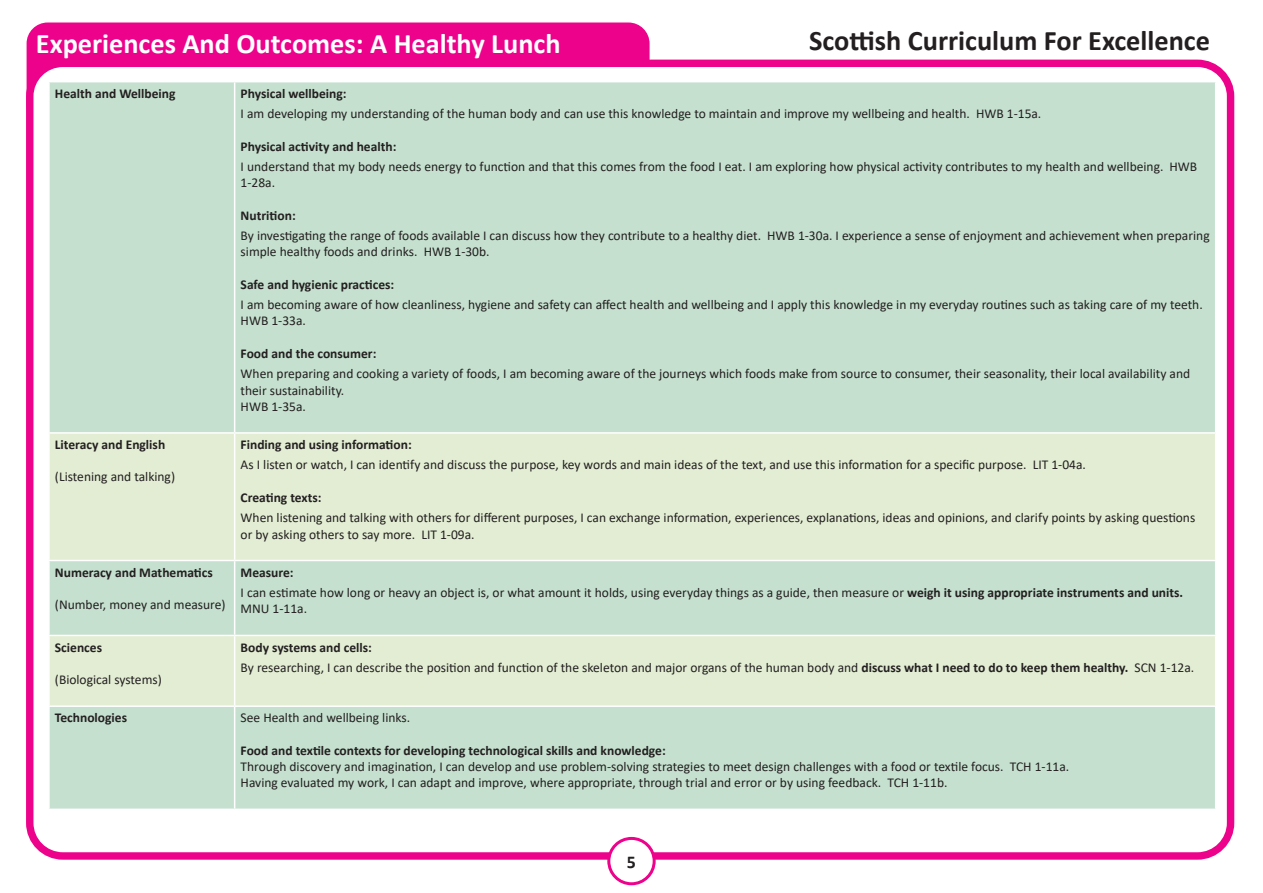
<style>
.page{position:relative;width:1263px;height:893px;background:#fff}
.page>*{position:absolute;margin:0;border:0;box-sizing:border-box;transform-origin:0 0}
.t1{font:700 28.35px "Calibri";color:#fff}
.t2{font:700 28.35px "Calibri";color:#231f20}
.t3{font:700 18px "Calibri";color:#231f20}
.t4{font:13.5px/16.2px "Calibri";color:#231f20}
.t5{font:700 13.5px "Calibri";color:#231f20}
.s1{font-weight:700}
</style>
<div class="page">
<div style="left:27px;top:23px;width:622px;height:104px;background:#ed028c;border-radius:21px"></div>
<div style="left:30px;top:63px;width:1200px;height:793px;background:#fff;border-radius:33px"></div>
<div style="left:26px;top:60px;width:1208px;height:800px;border:7px solid #ed028c;border-radius:33px"></div>
<div style="left:50px;top:82px;width:1165px;height:727px;background:#c5e0ce"></div>
<svg style="left:50px;top:434px;width:1165px;height:271px;fill:#e2edd3"></svg>
<hr style="left:234px;top:82px;width:1px;height:350px;background:#fff">
<hr style="left:234px;top:561px;width:1px;height:74px;background:#fff">
<hr style="left:234px;top:707px;width:1px;height:102px;background:#fff">
<hr style="left:48px;top:432px;width:187px;height:2px;background:#fff">
<hr style="left:48px;top:560px;width:187px;height:1px;background:#fff">
<hr style="left:235px;top:432px;width:981px;height:2px;background:#fff">
<hr style="left:234px;top:434px;width:1px;height:126px;background:#fff">
<hr style="left:235px;top:560px;width:981px;height:1px;background:#fff">
<hr style="left:48px;top:635px;width:187px;height:1px;background:#fff">
<hr style="left:48px;top:705px;width:187px;height:2px;background:#fff">
<hr style="left:235px;top:635px;width:981px;height:1px;background:#fff">
<hr style="left:234px;top:636px;width:1px;height:69px;background:#fff">
<hr style="left:235px;top:705px;width:981px;height:2px;background:#fff">
<div style="left:609px;top:838px;width:45px;height:46px;background:#fff;border-radius:50%"></div>
<div style="left:607px;top:837px;width:49px;height:48px;border:3px solid #ed028c;border-radius:50%"></div>
<p class="t2" style="left:809px;top:21px;width:402px">Scottish Curriculum For Excellence</p>
<p class="t1" style="left:36px;top:23px;width:526px">Experiences And Outcomes: A Healthy Lunch</p>
<p class="t5" style="left:55px;top:84px;width:122px">Health and Wellbeing</p>
<p class="t5" style="left:241px;top:84px;width:107px">Physical wellbeing:</p>
<p class="t4" style="left:241px;top:105px;width:802px">I am developing my understanding of the human body and can use this knowledge to maintain and improve my wellbeing and health. HWB 1-15a.</p>
<p class="t5" style="left:241px;top:137px;width:157px">Physical activity and health:</p>
<p class="t4" style="left:241px;top:158px;width:958px">I understand that my body needs energy to function and that this comes from the food I eat. I am exploring how physical activity contributes to my health and wellbeing. HWB<br>1-28a.</p>
<p class="t5" style="left:241px;top:206px;width:57px">Nutrition:</p>
<p class="t4" style="left:241px;top:227px;width:970px">By investigating the range of foods available I can discuss how they contribute to a healthy diet. HWB 1-30a. I experience a sense of enjoyment and achievement when preparing simple healthy foods and drinks. HWB 1-30b.</p>
<p class="t5" style="left:241px;top:275px;width:155px">Safe and hygienic practices:</p>
<p class="t4" style="left:241px;top:296px;width:964px">I am becoming aware of how cleanliness, hygiene and safety can affect health and wellbeing and I apply this knowledge in my everyday routines such as taking care of my teeth.<br>HWB 1-33a.</p>
<p class="t5" style="left:241px;top:344px;width:137px">Food and the consumer:</p>
<p class="t4" style="left:241px;top:365px;width:951px">When preparing and cooking a variety of foods, I am becoming aware of the journeys which foods make from source to consumer, their seasonality, their local availability and their sustainability.<br>HWB 1-35a.</p>
<p class="t5" style="left:55px;top:435px;width:112px">Literacy and English</p>
<p class="t4" style="left:55px;top:468px;width:122px">(Listening and talking)</p>
<p class="t5" style="left:241px;top:435px;width:173px">Finding and using information:</p>
<p class="t4" style="left:241px;top:457px;width:847px">As I listen or watch, I can identify and discuss the purpose, key words and main ideas of the text, and use this information for a specific purpose. LIT 1-04a.</p>
<p class="t5" style="left:241px;top:488px;width:82px">Creating texts:</p>
<p class="t4" style="left:241px;top:509px;width:956px">When listening and talking with others for different purposes, I can exchange information, experiences, explanations, ideas and opinions, and clarify points by asking questions or by asking others to say more. LIT 1-09a.</p>
<p class="t5" style="left:55px;top:563px;width:159px">Numeracy and Mathematics</p>
<p class="t4" style="left:55px;top:596px;width:172px">(Number, money and measure)</p>
<p class="t5" style="left:55px;top:638px;width:49px">Sciences</p>
<p class="t4" style="left:55px;top:671px;width:108px">(Biological systems)</p>
<p class="t5" style="left:241px;top:563px;width:55px">Measure:</p>
<p class="t4" style="left:241px;top:584px;width:944px">I can estimate how long or heavy an object is, or what amount it holds, using everyday things as a guide, then measure or <span class="s1">weigh it using appropriate instruments and units.<br></span>MNU 1-11a.</p>
<p class="t5" style="left:241px;top:638px;width:133px">Body systems and cells:</p>
<p class="t4" style="left:241px;top:659px;width:955px">By researching, I can describe the position and function of the skeleton and major organs of the human body and <span class="s1">discuss what I need to do to keep them healthy.</span> SCN 1-12a.</p>
<p class="t5" style="left:55px;top:708px;width:74px">Technologies</p>
<p class="t4" style="left:241px;top:709px;width:171px">See Health and wellbeing links.</p>
<p class="t5" style="left:241px;top:741px;width:427px">Food and textile contexts for developing technological skills and knowledge:</p>
<p class="t4" style="left:241px;top:758px;width:830px">Through discovery and imagination, I can develop and use problem-solving strategies to meet design challenges with a food or textile focus. TCH 1-11a.</p>
<p class="t4" style="left:241px;top:774px;width:708px">Having evaluated my work, I can adapt and improve, where appropriate, through trial and error or by using feedback. TCH 1-11b.</p>
<p class="t3" style="left:627px;top:849px;width:11px">5</p>
</div>
